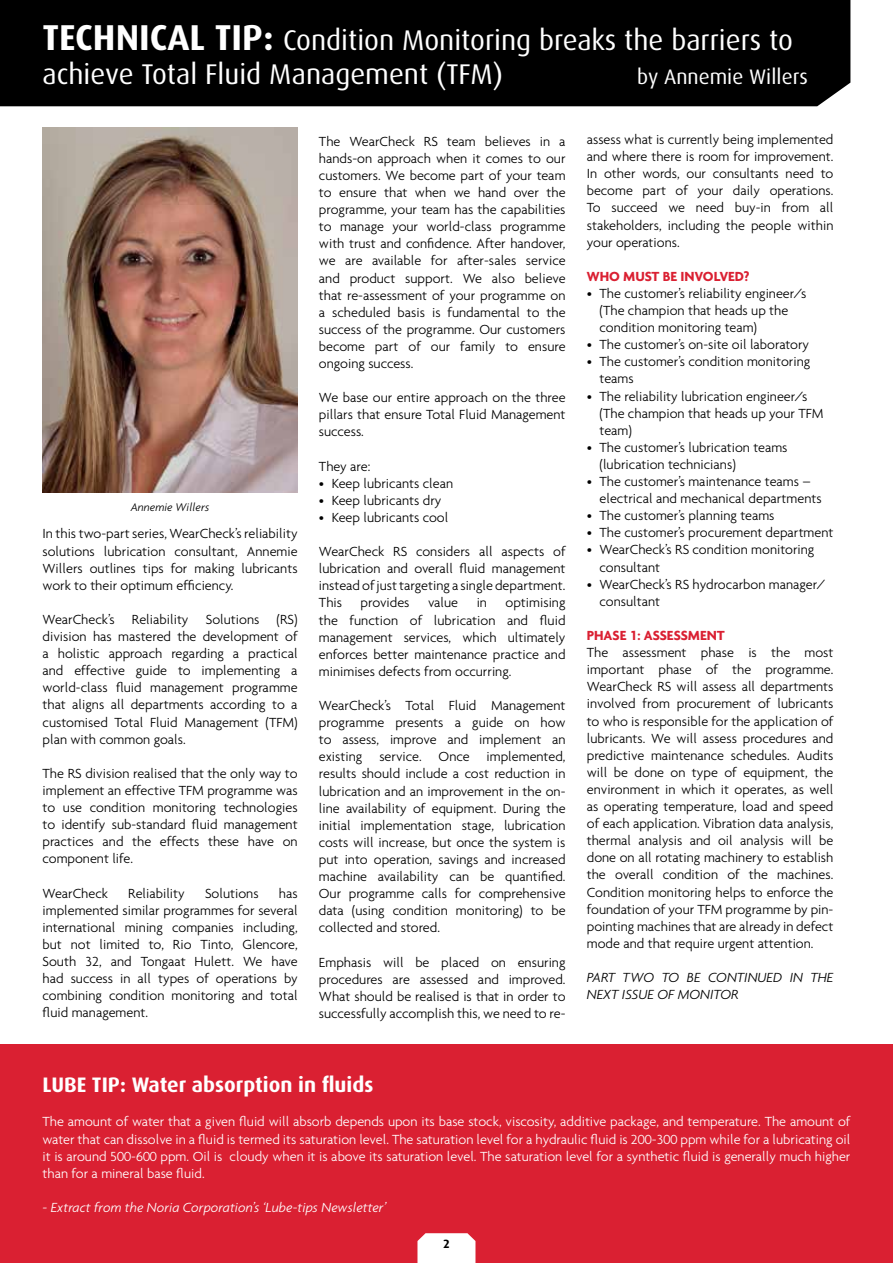
<style>
.page{position:relative;width:893px;height:1263px;background:#fff}
.page>*{position:absolute;margin:0;border:0;box-sizing:border-box;transform-origin:0 0}
.t1{font:28.5px/34.2px "Dax";color:#fff}
.t2{font:700 21px "Dax";color:#fff}
.t3{font:21px "Dax";color:#fff}
.t4{font:300 14.25px/17.1px "Agenda";color:#000;text-align:justify}
.t5{font:300 14.25px/17.1px "Agenda";color:#fff;text-align:justify}
.t6{font:italic 300 14.25px "Agenda";color:#fff}
.t7{font:italic 300 14.25px/17.1px "Agenda";color:#000}
.t8{font:700 14.25px "Agenda";color:#da2032}
.t9{font:italic 300 12px "Agenda";color:#000}
.t10{font:700 12px "Dax";color:#000}
.s1{font-weight:700;font-size:36px}
</style>
<div class="page">
<div style="left:0;top:1044px;width:893px;height:219px;background:#da2032"></div>
<div style="left:0;top:0;width:850px;height:106px;background:#000"></div>
<img style="left:43px;top:127px;width:255px;height:366px">
<svg style="left:417px;top:1233px;width:58px;height:30px;background:#fdf3f4"></svg>
<h1 class="t1" style="left:43px;top:24px;width:752px"><span class="s1">TECHNICAL TIP:</span> Condition Monitoring breaks the barriers to achieve Total Fluid Management (TFM)</h1>
<h2 class="t3" style="left:637px;top:66px;width:172px">by Annemie Willers</h2>
<p class="t9" style="left:131px;top:500px;width:80px">Annemie Willers</p>
<p class="t4" style="left:43px;top:525px;width:257px">In this two-part series, WearCheck’s reliability solutions lubrication consultant, Annemie Willers outlines tips for making lubricants work to their optimum efficiency.</p>
<p class="t4" style="left:43px;top:611px;width:257px">WearCheck’s Reliability Solutions (RS) division has mastered the development of a holistic approach regarding a practical and effective guide to implementing a world-class fluid management programme that aligns all departments according to a customised Total Fluid Management (TFM) plan with common goals.</p>
<p class="t4" style="left:43px;top:764px;width:257px">The RS division realised that the only way to implement an effective TFM programme was to use condition monitoring technologies to identify sub-standard fluid management practices and the effects these have on component life.</p>
<p class="t4" style="left:43px;top:884px;width:67px">WearCheck</p>
<p class="t4" style="left:128px;top:884px;width:58px">Reliability</p>
<p class="t4" style="left:205px;top:884px;width:55px">Solutions</p>
<p class="t4" style="left:43px;top:884px;width:257px;text-indent:236px">has implemented similar programmes for several international mining companies including, but not limited to, Rio Tinto, Glencore, South 32, and Tongaat Hulett. We have had success in all types of operations by combining condition monitoring and total fluid management.</p>
<p class="t4" style="left:319px;top:132px;width:248px">The WearCheck RS team believes in a hands-on approach when it comes to our customers. We become part of your team to ensure that when we hand over the programme, your team has the capabilities to manage your world-class programme with trust and confidence. After handover, we are available for after-sales service and product support. We also believe that re-assessment of your programme on a scheduled basis is fundamental to the success of the programme. Our customers become part of our family to ensure ongoing success.</p>
<p class="t4" style="left:319px;top:389px;width:248px">We base our entire approach on the three pillars that ensure Total Fluid Management success.</p>
<p class="t4" style="left:319px;top:457px;width:53px">They are:</p>
<p class="t4" style="left:319px;top:474px;width:136px">• Keep lubricants clean</p>
<p class="t4" style="left:319px;top:491px;width:124px">• Keep lubricants dry</p>
<p class="t4" style="left:319px;top:509px;width:131px">• Keep lubricants cool</p>
<p class="t4" style="left:319px;top:543px;width:248px">WearCheck RS considers all aspects of lubrication and overall fluid management instead of just targeting a single department.<br>This</p>
<p class="t4" style="left:361px;top:594px;width:50px">provides</p>
<p class="t4" style="left:428px;top:594px;width:32px">value</p>
<p class="t4" style="left:477px;top:594px;width:12px">in</p>
<p class="t4" style="left:319px;top:594px;width:248px;text-indent:187px">optimising the function of lubrication and fluid management services, which ultimately enforces better maintenance practice and minimises defects from occurring.</p>
<p class="t4" style="left:319px;top:697px;width:248px">WearCheck’s Total Fluid Management programme presents a guide on how to assess, improve and implement an existing service. Once implemented, results should include a cost reduction in lubrication and an improvement in the on&shy;line availability of equipment. During the initial implementation stage, lubrication costs will increase, but once the system is put into operation, savings and increased machine availability can be quantified.<br>Our programme calls for comprehensive data (using condition monitoring) to be collected and stored.</p>
<p class="t4" style="left:319px;top:953px;width:248px">Emphasis will be placed on ensuring procedures are assessed and improved.<br>What should be realised is that in order to successfully accomplish this, we need to re-</p>
<p class="t4" style="left:587px;top:131px;width:248px">assess what is currently being implemented and where there is room for improvement.<br>In other words, our consultants need to become part of your daily operations.<br>To succeed we need buy-in from all stakeholders, including the people within your operations.</p>
<p class="t8" style="left:587px;top:268px;width:164px">WHO MUST BE INVOLVED?</p>
<p class="t4" style="left:600px;top:285px;width:208px;text-align:left;text-indent:-13px">• The customer’s reliability engineer/s (The champion that heads up the condition monitoring team)</p>
<p class="t4" style="left:587px;top:336px;width:224px">• The customer’s on-site oil laboratory</p>
<p class="t4" style="left:600px;top:353px;width:212px;text-indent:-13px">• The customer’s condition monitoring teams</p>
<p class="t4" style="left:600px;top:387px;width:226px;text-align:left;text-indent:-13px">• The reliability lubrication engineer/s (The champion that heads up your TFM team)</p>
<p class="t4" style="left:600px;top:438px;width:189px;text-indent:-13px">• The customer’s lubrication teams (lubrication technicians)</p>
<p class="t4" style="left:600px;top:473px;width:224px;text-indent:-13px">• The customer’s maintenance teams – electrical and mechanical departments</p>
<p class="t4" style="left:587px;top:507px;width:189px">• The customer’s planning teams</p>
<p class="t4" style="left:587px;top:524px;width:248px">• The customer’s procurement department</p>
<p class="t4" style="left:600px;top:541px;width:216px;text-indent:-13px">• WearCheck’s RS condition monitoring consultant</p>
<p class="t4" style="left:600px;top:575px;width:227px;text-indent:-13px">• WearCheck’s RS hydrocarbon manager/ consultant</p>
<p class="t8" style="left:587px;top:627px;width:140px">PHASE 1: ASSESSMENT</p>
<p class="t4" style="left:587px;top:644px;width:248px">The assessment phase is the most important phase of the programme.<br>WearCheck RS will assess all departments involved from procurement of lubricants to who is responsible for the application of lubricants. We will assess procedures and predictive maintenance schedules. Audits will be done on type of equipment, the environment in which it operates, as well as operating temperature, load and speed of each application. Vibration data analysis, thermal analysis and oil analysis will be done on all rotating machinery to establish the overall condition of the machines.<br>Condition monitoring helps to enforce the foundation of your TFM programme by pin&shy;pointing machines that are already in defect mode and that require urgent attention.</p>
<p class="t7" style="left:587px;top:969px;width:248px">PART TWO TO BE CONTINUED IN THE<br>NEXT ISSUE OF MONITOR</p>
<h2 class="t2" style="left:43px;top:1073px;width:332px">LUBE TIP: Water absorption in fluids</h2>
<p class="t5" style="left:43px;top:1113px;width:809px">The amount of water that a given fluid will absorb depends upon its base stock, viscosity, additive package, and temperature. The amount of water that can dissolve in a fluid is termed its saturation level. The saturation level for a hydraulic fluid is 200-300 ppm while for a lubricating oil it is around 500-600 ppm. Oil is cloudy when it is above its saturation level. The saturation level for a synthetic fluid is generally much higher than for a mineral base fluid.</p>
<p class="t6" style="left:43px;top:1199px;width:345px">- Extract from the Noria Corporation’s ‘Lube-tips Newsletter’</p>
<p class="t10" style="left:443px;top:1237px;width:8px">2</p>
</div>
